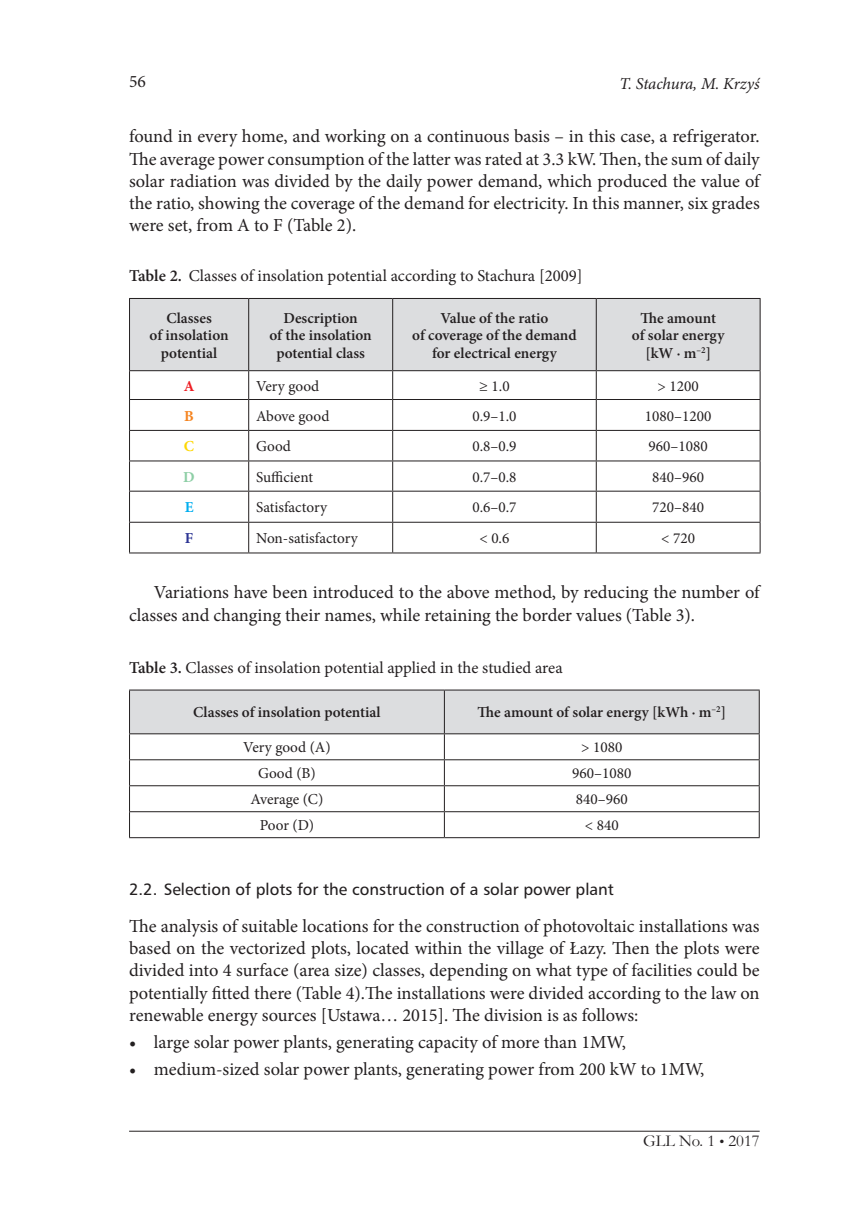
<style>
.page{position:relative;width:859px;height:1221px;background:#fff}
.page>*{position:absolute;margin:0;border:0;box-sizing:border-box;transform-origin:0 0}
.t1{font:18.38px/22.2px "Minion Pro";color:#231f20;text-align:justify}
.t2{font:17.5px "Minion Pro";color:#231f20}
.t3{font:16.62px "Minion Pro";color:#231f20}
.t4{font:italic 16.62px "Minion Pro";letter-spacing:-.01em;color:#231f20}
.t5{font:16.62px "Garamond";color:#231f20}
.t6{font:15.75px "Humnst 777 PL";color:#231f20}
.t7{font:600 15.22px/17.5px "Minion Pro";color:#231f20;text-align:center}
.t8{font:15.22px "Minion Pro";color:#231f20}
.t9{font:700 15.22px "Minion Pro";color:#ee1d23}
.t10{font:700 15.22px "Minion Pro";color:#f58420}
.t11{font:700 15.22px "Minion Pro";color:#fed702}
.t12{font:700 15.22px "Minion Pro";color:#8dcea5}
.t13{font:700 15.22px "Minion Pro";color:#00aeef}
.t14{font:700 15.22px "Minion Pro";color:#2b3393}
.s1{font-weight:600}
.s2{font-size:14px}
</style>
<div class="page">
<hr style="left:129px;top:1130px;width:630px;height:1px;background:#231f20">
<div style="left:130px;top:299px;width:629px;height:71px;background:#dcdddf"></div>
<hr style="left:595px;top:299px;width:1px;height:71px;background:#231f20">
<svg style="left:595px;top:371px;width:1px;height:28px"></svg>
<hr style="left:129px;top:399px;width:119px;height:1px;background:#231f20">
<hr style="left:248px;top:399px;width:144px;height:1px;background:#231f20">
<hr style="left:392px;top:399px;width:204px;height:1px;background:#231f20">
<hr style="left:596px;top:399px;width:164px;height:1px;background:#231f20">
<hr style="left:595px;top:400px;width:1px;height:30px;background:#231f20">
<hr style="left:129px;top:430px;width:119px;height:1px;background:#231f20">
<hr style="left:248px;top:430px;width:144px;height:1px;background:#231f20">
<hr style="left:392px;top:430px;width:204px;height:1px;background:#231f20">
<hr style="left:596px;top:430px;width:164px;height:1px;background:#231f20">
<hr style="left:129px;top:460px;width:119px;height:1px;background:#231f20">
<hr style="left:248px;top:460px;width:144px;height:1px;background:#231f20">
<hr style="left:392px;top:460px;width:204px;height:1px;background:#231f20">
<hr style="left:596px;top:460px;width:164px;height:1px;background:#231f20">
<svg style="left:595px;top:431px;width:1px;height:59px"></svg>
<hr style="left:129px;top:490px;width:119px;height:1px;background:#231f20">
<hr style="left:248px;top:490px;width:144px;height:1px;background:#231f20">
<hr style="left:392px;top:490px;width:204px;height:1px;background:#231f20">
<hr style="left:596px;top:490px;width:164px;height:1px;background:#231f20">
<hr style="left:595px;top:491px;width:1px;height:31px;background:#231f20">
<hr style="left:129px;top:522px;width:119px;height:1px;background:#231f20">
<hr style="left:248px;top:522px;width:144px;height:1px;background:#231f20">
<hr style="left:392px;top:522px;width:204px;height:1px;background:#231f20">
<hr style="left:596px;top:522px;width:164px;height:1px;background:#231f20">
<hr style="left:595px;top:522px;width:1px;height:30px;background:#231f20">
<svg style="left:129px;top:371px;width:1px;height:28px"></svg>
<svg style="left:759px;top:371px;width:1px;height:28px"></svg>
<hr style="left:129px;top:400px;width:1px;height:30px;background:#231f20">
<hr style="left:759px;top:400px;width:1px;height:30px;background:#231f20">
<svg style="left:129px;top:431px;width:1px;height:59px"></svg>
<svg style="left:759px;top:431px;width:1px;height:59px"></svg>
<hr style="left:129px;top:491px;width:1px;height:31px;background:#231f20">
<hr style="left:759px;top:491px;width:1px;height:31px;background:#231f20">
<hr style="left:129px;top:522px;width:1px;height:30px;background:#231f20">
<hr style="left:759px;top:522px;width:1px;height:30px;background:#231f20">
<hr style="left:129px;top:552px;width:119px;height:1px;background:#231f20">
<hr style="left:392px;top:552px;width:204px;height:1px;background:#231f20">
<hr style="left:596px;top:552px;width:164px;height:1px;background:#231f20">
<hr style="left:248px;top:299px;width:1px;height:71px;background:#231f20">
<hr style="left:392px;top:299px;width:1px;height:71px;background:#231f20">
<hr style="left:129px;top:298px;width:119px;height:1px;background:#231f20">
<hr style="left:129px;top:299px;width:1px;height:71px;background:#231f20">
<hr style="left:248px;top:298px;width:144px;height:1px;background:#231f20">
<hr style="left:392px;top:298px;width:204px;height:1px;background:#231f20">
<hr style="left:596px;top:298px;width:164px;height:1px;background:#231f20">
<hr style="left:759px;top:299px;width:1px;height:71px;background:#231f20">
<hr style="left:129px;top:370px;width:119px;height:1px;background:#231f20">
<hr style="left:392px;top:370px;width:204px;height:1px;background:#231f20">
<hr style="left:596px;top:370px;width:164px;height:1px;background:#231f20">
<hr style="left:248px;top:370px;width:144px;height:1px;background:#231f20">
<svg style="left:248px;top:371px;width:1px;height:28px"></svg>
<svg style="left:392px;top:371px;width:1px;height:28px"></svg>
<hr style="left:248px;top:400px;width:1px;height:30px;background:#231f20">
<hr style="left:392px;top:400px;width:1px;height:30px;background:#231f20">
<svg style="left:248px;top:431px;width:1px;height:59px"></svg>
<svg style="left:392px;top:431px;width:1px;height:59px"></svg>
<hr style="left:248px;top:491px;width:1px;height:31px;background:#231f20">
<hr style="left:392px;top:491px;width:1px;height:31px;background:#231f20">
<hr style="left:248px;top:522px;width:1px;height:30px;background:#231f20">
<hr style="left:392px;top:522px;width:1px;height:30px;background:#231f20">
<hr style="left:248px;top:552px;width:144px;height:1px;background:#231f20">
<hr style="left:444px;top:837px;width:315px;height:1px;background:#231f20">
<hr style="left:129px;top:689px;width:315px;height:1px;background:#231f20">
<hr style="left:444px;top:689px;width:315px;height:1px;background:#231f20">
<svg style="left:129px;top:690px;width:630px;height:147px"></svg>
<hr style="left:129px;top:837px;width:315px;height:1px;background:#231f20">
<p class="t2" style="left:129px;top:70px;width:18px">56</p>
<p class="t4" style="left:619px;top:73px;width:142px">T. Stachura, M. Krzyś</p>
<p class="t1" style="left:129px;top:125px;width:632px">found in every home, and working on a continuous basis – in this case, a refrigerator.<br>The average power consumption of the latter was rated at 3.3 kW. Then, the sum of daily solar radiation was divided by the daily power demand, which produced the value of the ratio, showing the coverage of the demand for electricity. In this manner, six grades were set, from A to F (Table 2).</p>
<p class="t3" style="left:129px;top:265px;width:454px"><span class="s1">Table 2.</span> Classes of insolation potential according to Stachura [2009]</p>
<p class="t7" style="left:149px;top:309px;width:80px">Classes<br>of insolation potential</p>
<p class="t7" style="left:269px;top:309px;width:104px">Description<br>of the insolation potential class</p>
<p class="t7" style="left:412px;top:309px;width:166px">Value of the ratio<br>of coverage of the demand for electrical energy</p>
<p class="t7" style="left:631px;top:309px;width:94px">The amount<br>of solar energy [kW · m<sup>–2</sup>]</p>
<p class="t9" style="left:184px;top:375px;width:12px">A</p>
<p class="t8" style="left:256px;top:375px;width:65px">Very good</p>
<p class="t8" style="left:479px;top:375px;width:32px">≥ 1.0</p>
<p class="t8" style="left:657px;top:375px;width:43px">&gt; 1200</p>
<p class="t10" style="left:184px;top:405px;width:11px">B</p>
<p class="t8" style="left:256px;top:405px;width:75px">Above good</p>
<p class="t8" style="left:472px;top:405px;width:46px">0.9–1.0</p>
<p class="t8" style="left:644px;top:405px;width:68px">1080–1200</p>
<p class="t11" style="left:184px;top:435px;width:12px">C</p>
<p class="t8" style="left:256px;top:436px;width:36px">Good</p>
<p class="t8" style="left:472px;top:436px;width:46px">0.8–0.9</p>
<p class="t8" style="left:648px;top:436px;width:61px">960–1080</p>
<p class="t12" style="left:183px;top:466px;width:13px">D</p>
<p class="t8" style="left:256px;top:466px;width:58px">Sufficient</p>
<p class="t8" style="left:472px;top:466px;width:46px">0.7–0.8</p>
<p class="t8" style="left:652px;top:466px;width:53px">840–960</p>
<p class="t13" style="left:184px;top:496px;width:10px">E</p>
<p class="t8" style="left:256px;top:497px;width:72px">Satisfactory</p>
<p class="t8" style="left:472px;top:497px;width:46px">0.6–0.7</p>
<p class="t8" style="left:652px;top:497px;width:53px">720–840</p>
<p class="t14" style="left:185px;top:527px;width:10px">F</p>
<p class="t8" style="left:256px;top:528px;width:103px">Non-satisfactory</p>
<p class="t8" style="left:479px;top:528px;width:31px">&lt; 0.6</p>
<p class="t8" style="left:661px;top:528px;width:35px">&lt; 720</p>
<p class="t1" style="left:129px;top:581px;width:631px;text-indent:25px">Variations have been introduced to the above method, by reducing the number of classes and changing their names, while retaining the border values (Table 3).</p>
<p class="t3" style="left:129px;top:656px;width:435px"><span class="s1">Table 3.</span> Classes of insolation potential applied in the studied area</p>
<p class="t7" style="left:193px;top:703px;width:189px">Classes of insolation potential</p>
<p class="t7" style="left:477px;top:703px;width:250px">The amount of solar energy [kWh ∙ m<sup>–2</sup>]</p>
<p class="t8" style="left:243px;top:737px;width:89px">Very good (A)</p>
<p class="t8" style="left:581px;top:737px;width:43px">&gt; 1080</p>
<p class="t8" style="left:258px;top:763px;width:59px">Good (B)</p>
<p class="t8" style="left:572px;top:763px;width:61px">960–1080</p>
<p class="t8" style="left:250px;top:789px;width:74px">Average (C)</p>
<p class="t8" style="left:575px;top:789px;width:53px">840–960</p>
<p class="t8" style="left:260px;top:815px;width:56px">Poor (D)</p>
<p class="t8" style="left:584px;top:815px;width:35px">&lt; 840</p>
<p class="t6" style="left:129px;top:878px;width:486px">2.2. Selection of plots for the construction of a solar power plant</p>
<p class="t1" style="left:129px;top:914px;width:632px">The analysis of suitable locations for the construction of photovoltaic installations was based on the vectorized plots, located within the village of Łazy. Then the plots were divided into 4 surface (area size) classes, depending on what type of facilities could be potentially fitted there (Table 4).The installations were divided according to the law on renewable energy sources [Ustawa… 2015]. The division is as follows:</p>
<p class="t1" style="left:129px;top:1031px;width:498px">• large solar power plants, generating capacity of more than 1MW,</p>
<p class="t1" style="left:129px;top:1058px;width:576px">• medium-sized solar power plants, generating power from 200 kW to 1MW,</p>
<p class="t5" style="left:642px;top:1129px;width:118px">GLL No. 1 <span class="s2">•</span> 2017</p>
</div>
